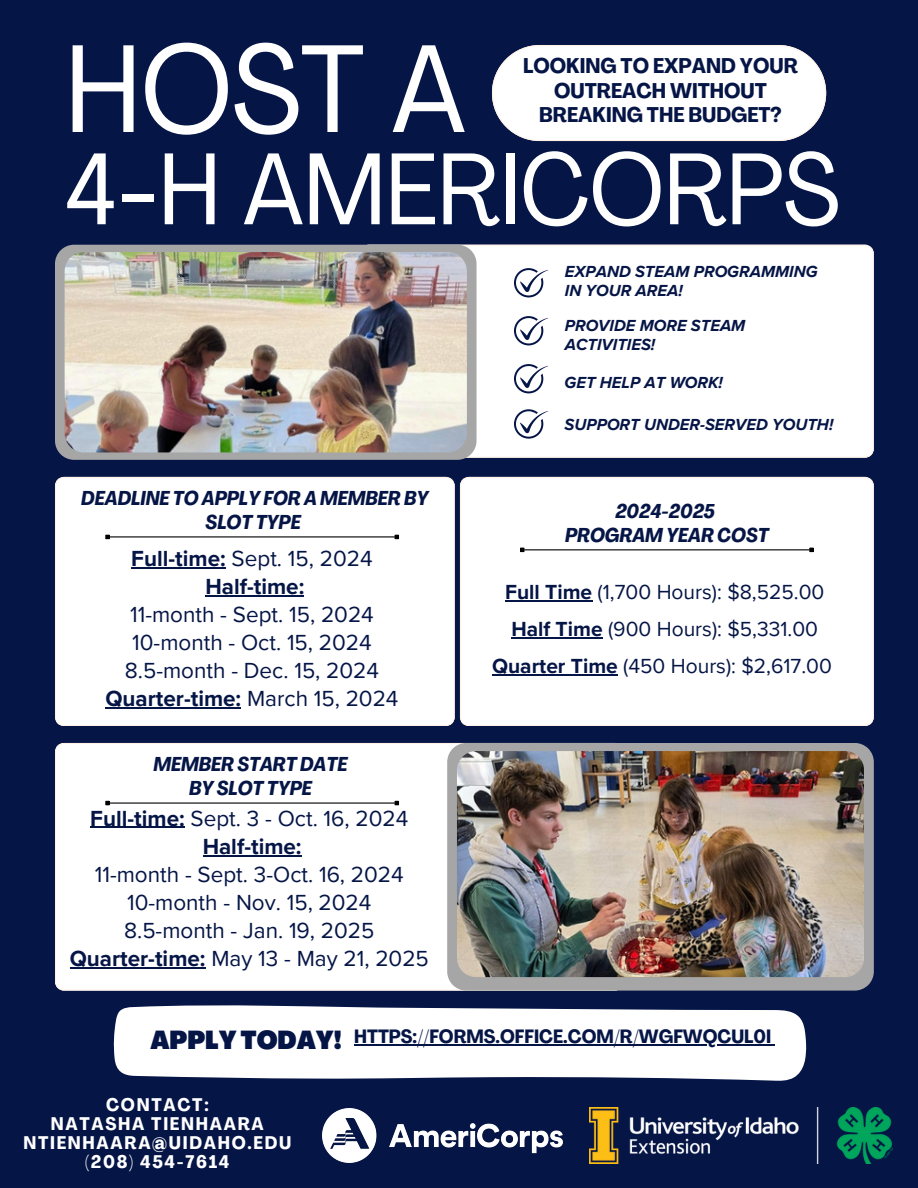
<style>
.page{position:relative;width:918px;height:1188px;background:#051546}
.page>*{position:absolute;margin:0;border:0;box-sizing:border-box;transform-origin:0 0}
.t1{font:condensed 123px "Agrandir";color:#fff}
.t2{font:condensed 100.5px "Agrandir";color:#fff}
.t3{font:900 condensed 25.5px "Agrandir";color:#051546}
.t4{font:22.5px/28.2px "Proxima Nova";color:#051546;text-align:center}
.t5{font:21px/37.2px "Proxima Nova";color:#051546;text-align:center}
.t6{font:700 condensed 21px/24.8px "Agrandir";color:#051546;text-align:center}
.t7{font:italic 700 condensed 19.8px/23.7px "Agrandir";color:#051546;text-align:center}
.t8{font:700 condensed 18.9px "Agrandir";color:#051546}
.t9{font:700 condensed 18px/19.2px "Agrandir";letter-spacing:.095em;color:#fff;text-align:center}
.t10{font:italic 700 16.5px/19.2px "Proxima Nova";color:#051546}
.s1{font-weight:700}
</style>
<div class="page">
<div style="left:462px;top:245px;width:412px;height:212px;background:#fff"></div>
<svg style="left:492px;top:45px;width:334px;height:96px;background:#f0f0f3"></svg>
<div style="left:55px;top:743px;width:392px;height:247px;background:#fff"></div>
<div style="left:55px;top:477px;width:399px;height:249px;background:#fff"></div>
<div style="left:460px;top:477px;width:414px;height:249px;background:#fff"></div>
<svg style="left:113px;top:1005px;width:693px;height:76px;background:#e6e8ec"></svg>
<img style="left:323px;top:1108px;width:239px;height:54px">
<img style="left:590px;top:1107px;width:302px;height:56px">
<div style="left:55px;top:245px;width:422px;height:215px;background:#a6a6a6;border-radius:19px"></div>
<img style="left:65px;top:252px;width:402px;height:200px;border-radius:19px">
<hr style="left:110px;top:802px;width:285px;height:2px;background:#000">
<svg style="left:105px;top:801px;width:5px;height:4px"></svg>
<svg style="left:395px;top:801px;width:4px;height:4px"></svg>
<hr style="left:110px;top:536px;width:285px;height:1px;background:#000">
<svg style="left:105px;top:535px;width:5px;height:4px"></svg>
<svg style="left:395px;top:535px;width:4px;height:4px"></svg>
<svg style="left:447px;top:743px;width:427px;height:248px;background:#a3a4a5"></svg>
<img style="left:457px;top:751px;width:407px;height:226px">
<hr style="left:505px;top:600px;width:87px;height:1px;background:#051546">
<hr style="left:511px;top:637px;width:92px;height:1px;background:#051546">
<hr style="left:492px;top:674px;width:126px;height:2px;background:#051546">
<hr style="left:131px;top:567px;width:95px;height:1px;background:#051546">
<hr style="left:205px;top:595px;width:99px;height:1px;background:#051546">
<hr style="left:105px;top:708px;width:136px;height:1px;background:#051546">
<hr style="left:90px;top:827px;width:95px;height:1px;background:#051546">
<hr style="left:203px;top:855px;width:99px;height:1px;background:#051546">
<hr style="left:70px;top:968px;width:136px;height:1px;background:#051546">
<svg style="left:514px;top:268px;width:34px;height:29px"></svg>
<svg style="left:514px;top:316px;width:34px;height:29px"></svg>
<svg style="left:514px;top:364px;width:34px;height:29px"></svg>
<svg style="left:514px;top:409px;width:34px;height:30px"></svg>
<hr style="left:354px;top:1045px;width:417px;height:1px;background:#051546">
<hr style="left:524px;top:549px;width:286px;height:1px;background:#000">
<svg style="left:520px;top:548px;width:5px;height:4px"></svg>
<svg style="left:809px;top:548px;width:5px;height:4px"></svg>
<h1 class="t1" style="left:65px;top:40px;width:402px">HOST A</h1>
<h1 class="t2" style="left:65px;top:149px;width:776px">4-H AMERICORPS</h1>
<p class="t6" style="left:523px;top:55px;width:276px">LOOKING TO EXPAND YOUR<br>OUTREACH WITHOUT<br>BREAKING THE BUDGET?</p>
<h5 class="t10" style="left:565px;top:262px;width:254px">EXPAND STEAM PROGRAMMING<br>IN YOUR AREA!</h5>
<h4 class="t10" style="left:565px;top:316px;width:182px">PROVIDE MORE STEAM<br>ACTIVITIES!</h4>
<p class="t10" style="left:565px;top:373px;width:160px">GET HELP AT WORK!</p>
<p class="t7" style="left:81px;top:489px;width:349px">DEADLINE TO APPLY FOR A MEMBER BY<br>SLOT TYPE</p>
<p class="t4" style="left:105px;top:545px;width:295px"><span class="s1">Full-time:</span> Sept. 15, 2024<br><span class="s1">Half-time:<br></span>11-month - Sept. 15, 2024<br>10-month - Oct. 15, 2024<br>8.5-month - Dec. 15, 2024<br><span class="s1">Quarter-time:</span> March 15, 2024</p>
<p class="t7" style="left:154px;top:754px;width:195px">MEMBER START DATE</p>
<p class="t7" style="left:189px;top:778px;width:124px">BY SLOT TYPE</p>
<h4 class="t4" style="left:70px;top:805px;width:361px"><span class="s1">Full-time:</span> Sept. 3 - Oct. 16, 2024<br><span class="s1">Half-time:<br></span>11-month - Sept. 3-Oct. 16, 2024<br>10-month - Nov. 15, 2024<br>8.5-month - Jan. 19, 2025<br><span class="s1">Quarter-time:</span> May 13 - May 21, 2025</h4>
<h5 class="t10" style="left:565px;top:415px;width:270px">SUPPORT UNDER-SERVED YOUTH!</h5>
<p class="t7" style="left:615px;top:502px;width:101px">2024-2025</p>
<p class="t7" style="left:565px;top:525px;width:205px">PROGRAM YEAR COST</p>
<p class="t5" style="left:492px;top:574px;width:341px"><span class="s1">Full Time</span> (1,700 Hours): $8,525.00<br><span class="s1">Half Time</span> (900 Hours): $5,331.00<br><span class="s1">Quarter Time</span> (450 Hours): $2,617.00</p>
<p class="t3" style="left:150px;top:1030px;width:193px">APPLY TODAY!</p>
<h4 class="t8" style="left:354px;top:1029px;width:419px">HTTPS://FORMS.OFFICE.COM/R/WGFWQCUL0I</h4>
<p class="t9" style="left:23px;top:1097px;width:270px">CONTACT:<br>NATASHA TIENHAARA<br>NTIENHAARA@UIDAHO.EDU (208) 454-7614</p>
</div>
